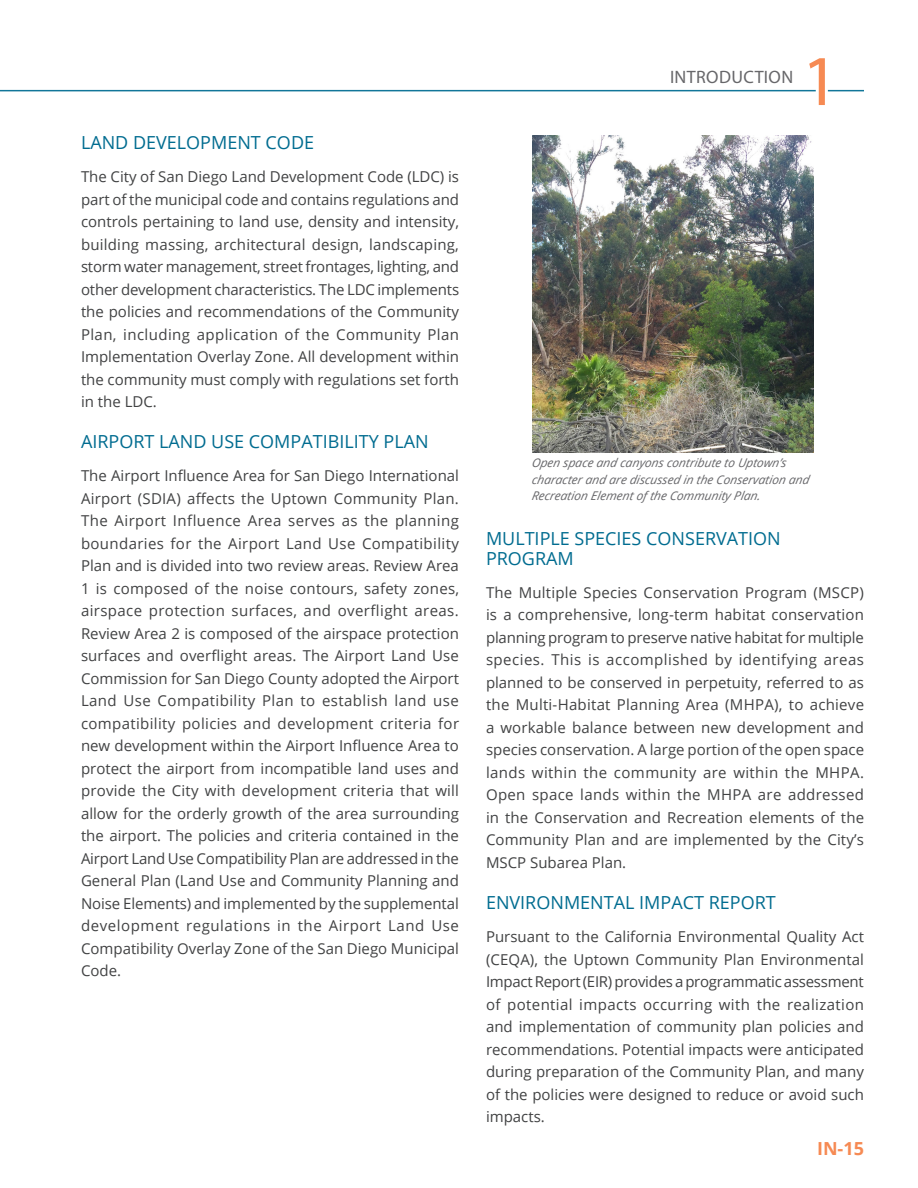
<style>
.page{position:relative;width:918px;height:1188px;background:#fff}
.page>*{position:absolute;margin:0;border:0;box-sizing:border-box;transform-origin:0 0}
.t1{font:72px "Myriad Pro";color:#f68a53}
.Heading_2{font:18px/19.5px "Open Sans";color:#006c90}
.t2{font:18px "Myriad Pro";letter-spacing:.02em;color:#67676a}
.t3{font:700 18px "Open Sans";color:#f68a53}
.Body_Text{font:15px/22.5px "Open Sans";color:#414243;text-align:justify}
.Caption__Large{font:italic 12px/16.5px "Open Sans";color:#67676a}
</style>
<div class="page">
<hr style="left:0;top:90px;width:864px;height:1px;background:#117699">
<svg style="left:802px;top:89px;width:29px;height:3px"></svg>
<img style="left:532px;top:135px;width:281px;height:318px">
<p class="Heading_2" style="left:81px;top:132px;width:235px">LAND DEVELOPMENT CODE</p>
<p class="Body_Text" style="left:81px;top:165px;width:380px">The City of San Diego Land Development Code (LDC) is part of the municipal code and contains regulations and controls pertaining to land use, density and intensity, building massing, architectural design, landscaping, storm water management, street frontages, lighting, and other development characteristics. The LDC implements the policies and recommendations of the Community Plan, including application of the Community Plan Implementation Overlay Zone. All development within the community must comply with regulations set forth in the LDC.</p>
<p class="Heading_2" style="left:81px;top:431px;width:349px">AIRPORT LAND USE COMPATIBILITY PLAN</p>
<p class="Body_Text" style="left:81px;top:464px;width:380px">The Airport Influence Area for San Diego International Airport (SDIA) affects the Uptown Community Plan.<br>The Airport Influence Area serves as the planning boundaries for the Airport Land Use Compatibility Plan and is divided into two review areas. Review Area 1 is composed of the noise contours, safety zones, airspace protection surfaces, and overflight areas.<br>Review Area 2 is composed of the airspace protection surfaces and overflight areas. The Airport Land Use Commission for San Diego County adopted the Airport Land Use Compatibility Plan to establish land use compatibility policies and development criteria for new development within the Airport Influence Area to protect the airport from incompatible land uses and provide the City with development criteria that will allow for the orderly growth of the area surrounding the airport. The policies and criteria contained in the Airport Land Use Compatibility Plan are addressed in the General Plan (Land Use and Community Planning and Noise Elements) and implemented by the supplemental development regulations in the Airport Land Use Compatibility Overlay Zone of the San Diego Municipal Code.</p>
<p class="t2" style="left:670px;top:66px;width:125px">INTRODUCTION</p>
<h1 class="t1" style="left:802px;top:36px;width:38px">1</h1>
<p class="Caption__Large" style="left:531px;top:454px;width:282px">Op en sp ace and canyonscontribute to Up town’s characterand are discussed in the Conservation and<br>Recreation Elementof the Community Plan.</p>
<p class="Heading_2" style="left:486px;top:528px;width:296px">MULTIPLE SPECIES CONSERVATION<br>PROGRAM</p>
<p class="Body_Text" style="left:486px;top:581px;width:380px">The Multiple Species Conservation Program (MSCP) is a comprehensive, long-term habitat conservation planning program to preserve native habitat for multiple species. This is accomplished by identifying areas planned to be conserved in perpetuity, referred to as the Multi-Habitat Planning Area (MHPA), to achieve a workable balance between new development and species conservation. A large portion of the open space lands within the community are within the MHPA.<br>Open space lands within the MHPA are addressed in the Conservation and Recreation elements of the Community Plan and are implemented by the City’s MSCP Subarea Plan.</p>
<p class="Heading_2" style="left:486px;top:892px;width:291px">ENVIRONMENTAL IMPACT REPORT</p>
<p class="Body_Text" style="left:486px;top:925px;width:380px">Pursuant to the California Environmental Quality Act (CEQA), the Uptown Community Plan Environmental Impact Report (EIR) provides a programmatic assessment of potential impacts occurring with the realization and implementation of community plan policies and recommendations. Potential impacts were anticipated during preparation of the Community Plan, and many of the policies were designed to reduce or avoid such impacts.</p>
<p class="t3" style="left:817px;top:1135px;width:48px">IN-15</p>
</div>
